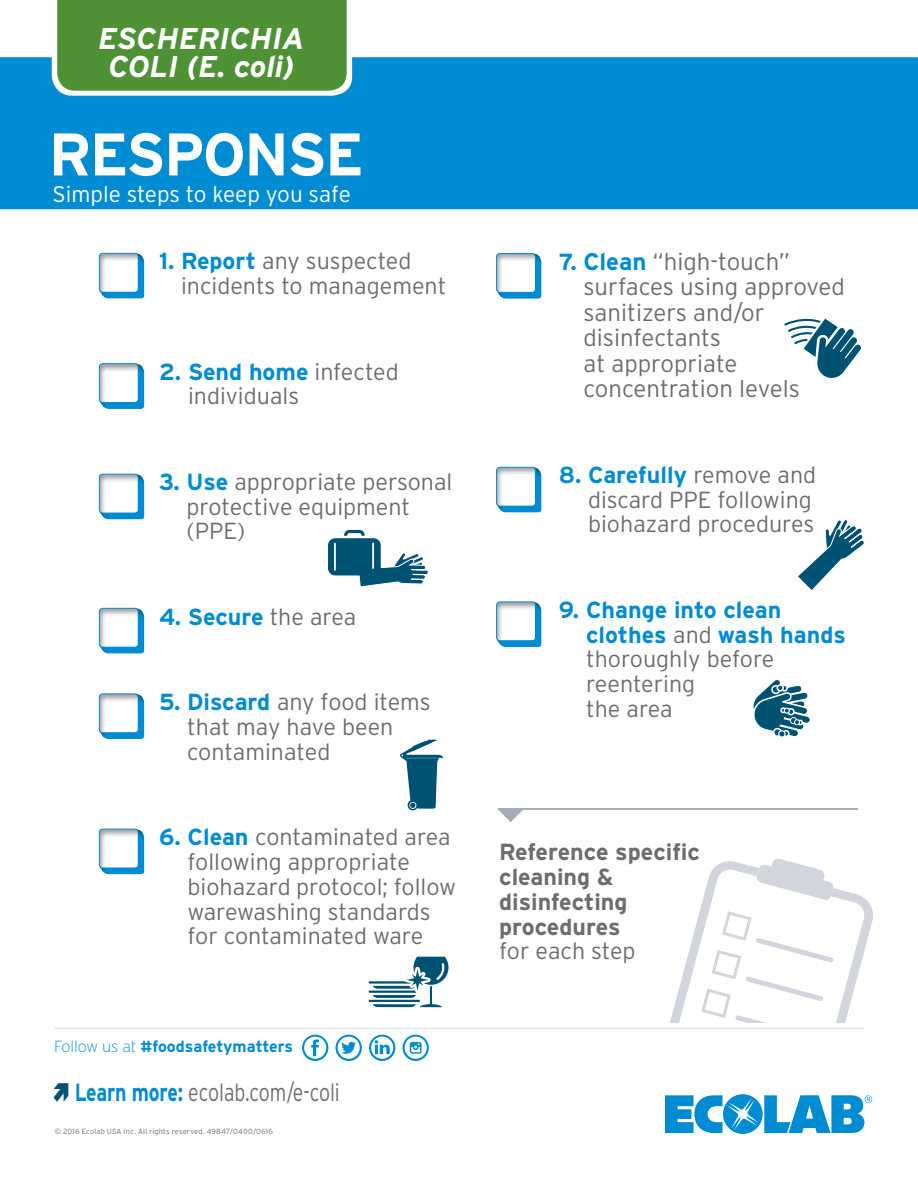
<style>
.page{position:relative;width:918px;height:1188px;background:#fff}
.page>*{position:absolute;margin:0;border:0;box-sizing:border-box;transform-origin:0 0}
.t1{font:700 60px "Interstate";letter-spacing:-.03em;color:#fff}
.t2{font:italic 700 30px/27.9px "Interstate";color:#fff;text-align:center}
.t3{font:300 24.75px "Interstate";color:#6c6d70;scale:.79 1}
.t4{font:300 24px/25.5px "Interstate";color:#6c6d70}
.t5{font:300 23.25px/24.8px "Interstate";color:#6c6d70}
.t6{font:700 23.25px/24.8px "Interstate";color:#6c6d70}
.t7{font:700 23.25px "Interstate";letter-spacing:-.005em;color:#008cd2}
.t8{font:300 22.5px "Interstate";color:#fff}
.t9{font:700 16.05px "Interstate";letter-spacing:-.005em;color:#008cd2}
.t10{font:300 7.5px "Interstate";letter-spacing:.025em;color:#6c6d70}
.s1{font-weight:700;color:#008cd2}
.s2{font-weight:300;color:#6c6d70}
.s3{font-weight:200}
.s4{font-weight:700;font-size:23.25px;color:#008cd2}
.s5{font-weight:300}
</style>
<div class="page">
<div style="left:0;top:57px;width:918px;height:152px;background:#008cd2"></div>
<div style="left:57px;top:0;width:290px;height:91px;background:#4f9236"></div>
<svg style="left:670px;top:861px;width:203px;height:162px"></svg>
<svg style="left:757px;top:858px;width:77px;height:42px"></svg>
<svg style="left:701px;top:911px;width:133px;height:112px"></svg>
<div style="left:99px;top:252px;width:46px;height:47px;background:#231f20;opacity:.43"></div>
<div style="left:99px;top:252px;width:41px;height:41px;background:#231f20;opacity:.43"></div>
<div style="left:99px;top:253px;width:40px;height:40px;border:1px solid #008cd2;border-radius:3px"></div>
<div style="left:496px;top:252px;width:47px;height:47px;background:#231f20;opacity:.43"></div>
<div style="left:496px;top:252px;width:41px;height:41px;background:#231f20;opacity:.43"></div>
<div style="left:496px;top:253px;width:40px;height:40px;border:1px solid #008cd2;border-radius:3px"></div>
<div style="left:99px;top:363px;width:46px;height:46px;background:#231f20;opacity:.43"></div>
<div style="left:99px;top:362px;width:41px;height:41px;background:#231f20;opacity:.43"></div>
<div style="left:99px;top:363px;width:40px;height:40px;border:1px solid #008cd2;border-radius:3px"></div>
<div style="left:496px;top:466px;width:47px;height:47px;background:#231f20;opacity:.43"></div>
<div style="left:496px;top:466px;width:41px;height:41px;background:#231f20;opacity:.43"></div>
<div style="left:496px;top:467px;width:40px;height:40px;border:1px solid #008cd2;border-radius:3px"></div>
<div style="left:99px;top:473px;width:46px;height:47px;background:#231f20;opacity:.43"></div>
<div style="left:99px;top:473px;width:41px;height:41px;background:#231f20;opacity:.43"></div>
<div style="left:99px;top:474px;width:40px;height:39px;border:1px solid #008cd2;border-radius:3px"></div>
<div style="left:496px;top:601px;width:47px;height:46px;background:#231f20;opacity:.43"></div>
<div style="left:496px;top:600px;width:41px;height:42px;background:#231f20;opacity:.43"></div>
<div style="left:496px;top:602px;width:40px;height:39px;border:1px solid #008cd2;border-radius:3px"></div>
<div style="left:99px;top:607px;width:46px;height:47px;background:#231f20;opacity:.43"></div>
<div style="left:99px;top:607px;width:41px;height:41px;background:#231f20;opacity:.43"></div>
<div style="left:99px;top:608px;width:40px;height:40px;border:1px solid #008cd2;border-radius:3px"></div>
<div style="left:99px;top:693px;width:46px;height:46px;background:#231f20;opacity:.43"></div>
<div style="left:99px;top:692px;width:41px;height:42px;background:#231f20;opacity:.43"></div>
<div style="left:99px;top:694px;width:40px;height:39px;border:1px solid #008cd2;border-radius:3px"></div>
<div style="left:99px;top:828px;width:46px;height:47px;background:#231f20;opacity:.43"></div>
<div style="left:99px;top:828px;width:41px;height:41px;background:#231f20;opacity:.43"></div>
<div style="left:99px;top:829px;width:40px;height:39px;border:1px solid #008cd2;border-radius:3px"></div>
<svg style="left:369px;top:957px;width:79px;height:50px"></svg>
<svg style="left:400px;top:739px;width:43px;height:72px"></svg>
<svg style="left:665px;top:1094px;width:207px;height:40px"></svg>
<svg style="left:798px;top:519px;width:67px;height:71px"></svg>
<svg style="left:754px;top:680px;width:56px;height:56px"></svg>
<svg style="left:784px;top:318px;width:79px;height:62px"></svg>
<svg style="left:328px;top:530px;width:101px;height:57px"></svg>
<hr style="left:499px;top:809px;width:359px;height:1px;background:#a5acb9">
<svg style="left:497px;top:809px;width:26px;height:13px"></svg>
<hr style="left:54px;top:1028px;width:810px;height:1px;background:#d9eaf7">
<svg style="left:403px;top:1035px;width:26px;height:26px"></svg>
<svg style="left:336px;top:1035px;width:26px;height:26px"></svg>
<svg style="left:302px;top:1035px;width:26px;height:26px"></svg>
<svg style="left:369px;top:1035px;width:26px;height:26px"></svg>
<p class="t2" style="left:98px;top:24px;width:208px">ESCHERICHIA<br>COLI (E. coli)</p>
<p class="t1" style="left:49px;top:118px;width:317px">RESPONSE</p>
<p class="t8" style="left:52px;top:181px;width:300px">Simple steps to keep you safe</p>
<p class="t5" style="left:181px;top:249px;width:267px;text-indent:-22px"><span class="s1">1. Report</span> any suspected incidents to management</p>
<p class="t5" style="left:188px;top:359px;width:212px;text-indent:-29px"><span class="s1">2. Send home</span> infected individuals</p>
<p class="t5" style="left:187px;top:469px;width:267px;text-indent:-28px"><span class="s1">3. Use</span> appropriate personal protective equipment (PPE)</p>
<p class="t7" style="left:159px;top:603px;width:199px">4. Secure <span class="s2">the area</span></p>
<p class="t5" style="left:187px;top:690px;width:245px;text-indent:-28px"><span class="s1">5. Discard</span> any food items that may have been contaminated</p>
<p class="t5" style="left:188px;top:825px;width:270px;text-indent:-28px"><span class="s1">6. Clean</span> contaminated area following appropriate biohazard protocol; follow warewashing standards for contaminated ware</p>
<p class="t9" style="left:54px;top:1037px;width:240px"><span class="s3">Follow us at</span> #foodsafetymatters</p>
<p class="t3" style="left:75px;top:1077px;width:337px"><span class="s1">Learn more:</span> ecolab.com/e-coli</p>
<p class="t10" style="left:55px;top:1127px;width:220px">© 2016 Ecolab USA Inc. All rights reserved. 49847/0400/0616</p>
<p class="t4" style="left:583px;top:249px;width:263px;text-indent:-25px"><span class="s4">7.</span> <span class="s1">Clean</span> “high-touch” surfaces using approved sanitizers and/or disinfectants<br>at appropriate concentration levels</p>
<p class="t5" style="left:588px;top:462px;width:230px;text-indent:-29px"><span class="s1">8. Carefully</span> remove and discard PPE following biohazard procedures</p>
<p class="t5" style="left:586px;top:597px;width:261px;text-indent:-27px"><span class="s1">9. Change into clean clothes</span> and <span class="s1">wash hands </span>thoroughly before reentering<br>the area</p>
<p class="t6" style="left:499px;top:840px;width:202px">Reference specific cleaning &amp; disinfecting procedures<br><span class="s5">for each step</span></p>
</div>
